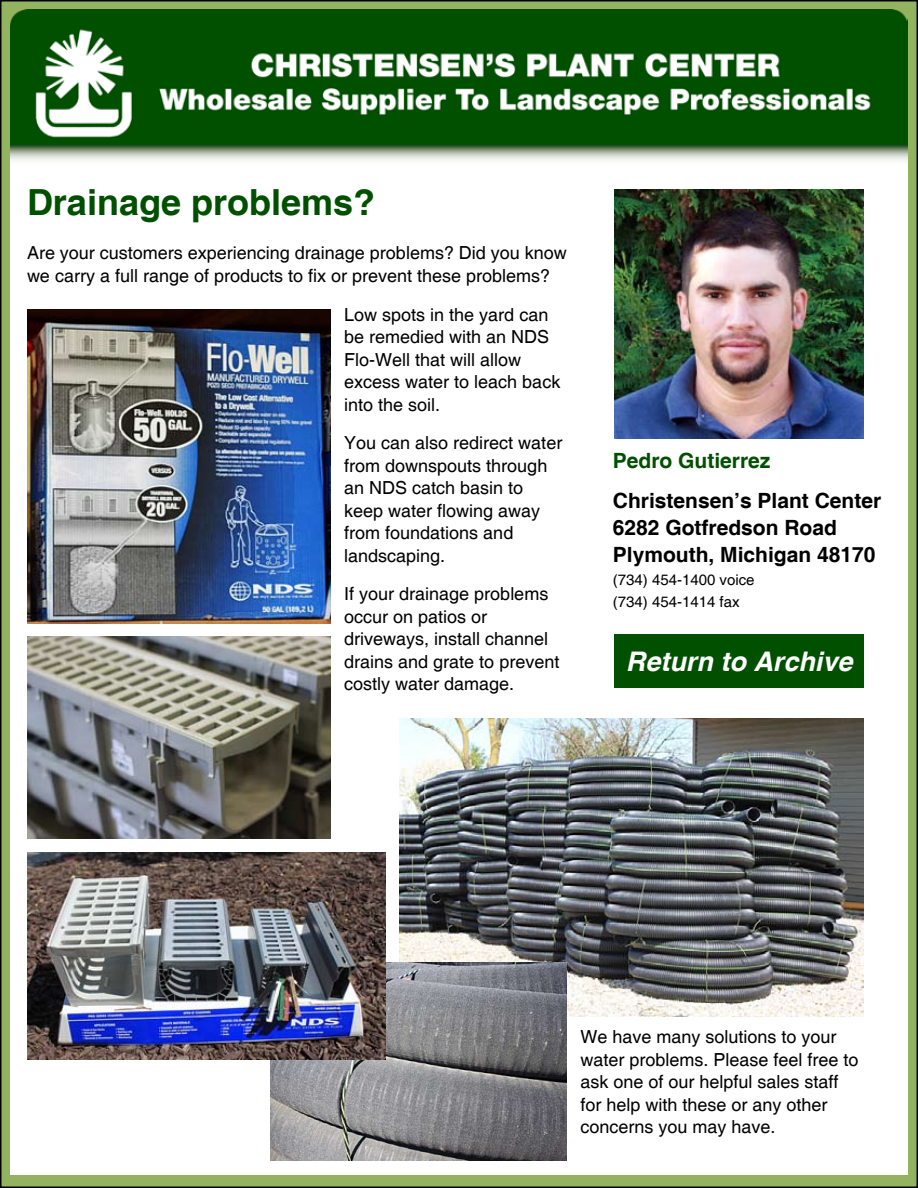
<style>
.page{position:relative;width:918px;height:1188px;background:#fff}
.page>*{position:absolute;margin:0;border:0;box-sizing:border-box;transform-origin:0 0}
.t1{font:700 36px "Helvetica";color:#005000}
.t2{font:italic 700 27px "Helvetica";color:#fff}
.t3{font:700 21px/27px "Helvetica";color:#000}
.t4{font:700 21px "Helvetica";color:#005000}
.t5{font:18px/22.5px "Helvetica";color:#000}
.t6{font:15px/22.5px "Helvetica";color:#000}
</style>
<div class="page">
<div style="left:1px;top:1px;width:916px;height:1186px;background:#93b361"></div>
<div style="left:10px;top:155px;width:898px;height:1019px;background:#fff"></div>
<img style="left:10px;top:9px;width:898px;height:152px">
<div style="left:614px;top:634px;width:250px;height:54px;background:#005000"></div>
<img style="left:614px;top:189px;width:250px;height:250px">
<img style="left:27px;top:637px;width:304px;height:202px">
<img style="left:27px;top:309px;width:304px;height:314px">
<img style="left:400px;top:718px;width:464px;height:298px">
<img style="left:270px;top:963px;width:297px;height:198px">
<img style="left:27px;top:852px;width:359px;height:208px">
<h1 class="t1" style="left:27px;top:181px;width:350px">Drainage problems?</h1>
<p class="t5" style="left:27px;top:242px;width:541px">Are your customers experiencing drainage problems? Did you know we carry a full range of products to fix or prevent these problems?</p>
<p class="t5" style="left:344px;top:304px;width:218px">Low spots in the yard can be remedied with an NDS<br>Flo-Well that will allow excess water to leach back into the soil.</p>
<p class="t5" style="left:344px;top:432px;width:220px">You can also redirect water from downspouts through an NDS catch basin to keep water flowing away from foundations and landscaping.</p>
<p class="t5" style="left:344px;top:583px;width:217px">If your drainage problems occur on patios or driveways, install channel drains and grate to prevent costly water damage.</p>
<p class="t4" style="left:613px;top:447px;width:159px">Pedro Gutierrez</p>
<p class="t3" style="left:613px;top:488px;width:270px">Christensen’s Plant Center<br>6282 Gotfredson Road<br>Plymouth, Michigan 48170</p>
<p class="t6" style="left:613px;top:569px;width:143px">(734) 454-1400 voice (734) 454-1414 fax</p>
<h2 class="t2" style="left:626px;top:645px;width:228px">Return to Archive</h2>
<p class="t5" style="left:580px;top:1026px;width:280px">We have many solutions to your water problems. Please feel free to ask one of our helpful sales staff for help with these or any other concerns you may have.</p>
</div>
